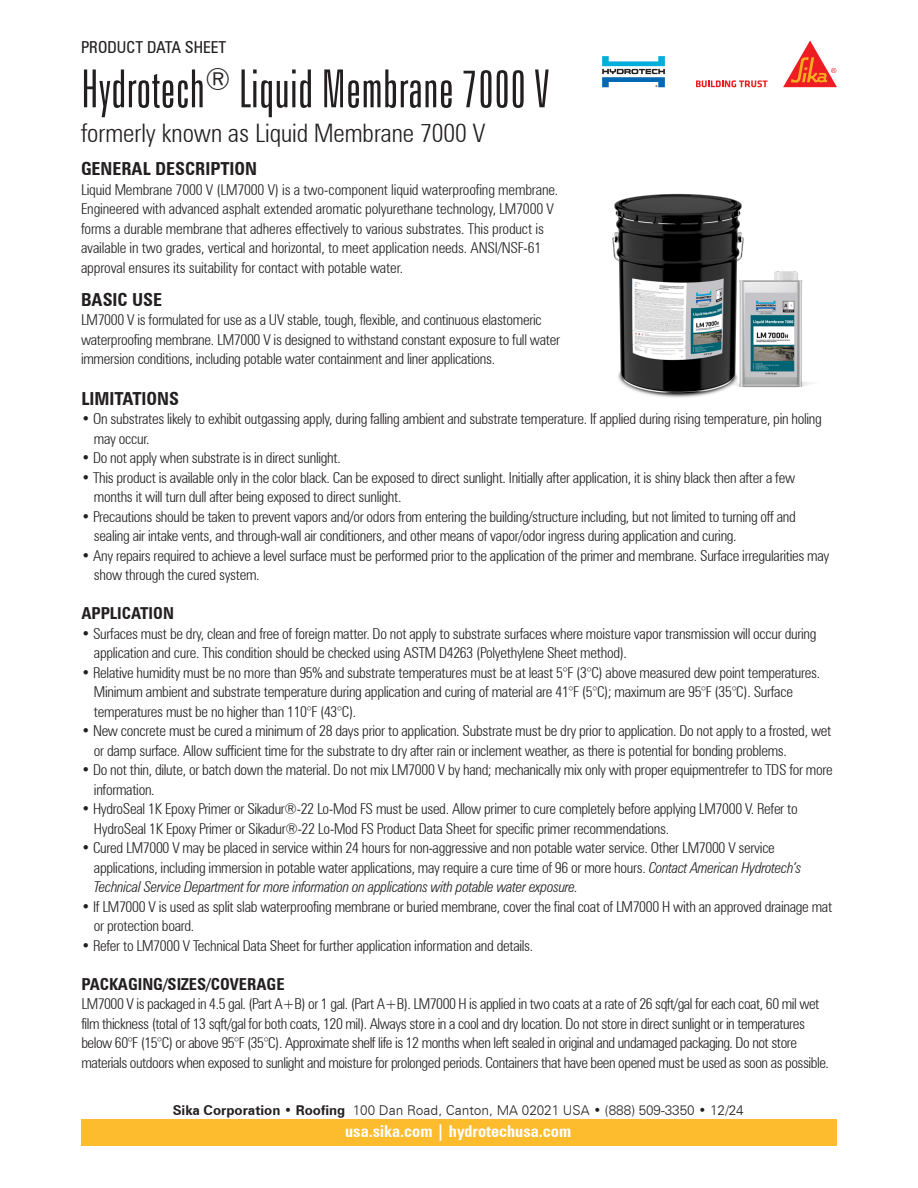
<style>
.page{position:relative;width:918px;height:1188px;background:#fff}
.page>*{position:absolute;margin:0;border:0;box-sizing:border-box;transform-origin:0 0}
.Headline{font:300 extra-condensed 52.5px "Zurich BT";color:#231f20}
.Headline-2{font:300 condensed 25.5px "Zurich BT";color:#231f20}
.SubHead{font:700 condensed 18px "Zurich BT";color:#231f20}
.Body_copy{font:700 condensed 16.5px "Zurich BT";color:#231f20}
.t1{font:700 condensed 16.5px "Zurich BT";color:#fff}
.t2{font:condensed 16.5px "Zurich BT";color:#231f20}
.Body_copy-2{font:300 condensed 15px/19.5px "Zurich BT";letter-spacing:-.02em;color:#231f20}
.SubHead-2{font:300 condensed 15px/19.5px "Zurich BT";letter-spacing:-.02em;color:#231f20}
.t3{font:300 13.5px "Zurich BT";color:#231f20}
.s1{font-style:italic}
.s2{font-weight:700}
</style>
<div class="page">
<div style="left:81px;top:1119px;width:756px;height:27px;background:#fdbb2e"></div>
<svg style="left:696px;top:80px;width:72px;height:7px"></svg>
<svg style="left:783px;top:40px;width:54px;height:47px"></svg>
<svg style="left:602px;top:56px;width:63px;height:31px"></svg>
<img style="left:612px;top:193px;width:199px;height:205px">
<p class="t2" style="left:81px;top:38px;width:147px">PRODUCT DATA SHEET</p>
<p class="Headline" style="left:81px;top:60px;width:470px">Hydrotech<sup>®</sup> Liquid Membrane 7000 V</p>
<p class="Headline-2" style="left:81px;top:117px;width:406px">formerly known as Liquid Membrane 7000 V</p>
<p class="SubHead" style="left:81px;top:158px;width:178px">GENERAL DESCRIPTION</p>
<p class="Body_copy-2" style="left:81px;top:179px;width:479px">Liquid Membrane 7000 V (LM7000 V) is a two-component liquid waterproofing membrane.<br>Engineered with advanced asphalt extended aromatic polyurethane technology, LM7000 V forms a durable membrane that adheres effectively to various substrates. This product is available in two grades, vertical and horizontal, to meet application needs. ANSI/NSF-61 approval ensures its suitability for contact with potable water.</p>
<p class="SubHead" style="left:81px;top:288px;width:83px">BASIC USE</p>
<p class="SubHead-2" style="left:81px;top:310px;width:481px">LM7000 V is formulated for use as a UV stable, tough, flexible, and continuous elastomeric waterproofing membrane. LM7000 V is designed to withstand constant exposure to full water immersion conditions, including potable water containment and liner applications.</p>
<p class="SubHead" style="left:81px;top:388px;width:99px">LIMITATIONS</p>
<p class="Body_copy-2" style="left:94px;top:409px;width:729px;text-indent:-13px">• On substrates likely to exhibit outgassing apply, during falling ambient and substrate temperature. If applied during rising temperature, pin holing may occur.</p>
<p class="Body_copy-2" style="left:81px;top:448px;width:261px">• Do not apply when substrate is in direct sunlight.</p>
<p class="Body_copy-2" style="left:94px;top:468px;width:703px;text-indent:-13px">• This product is available only in the color black. Can be exposed to direct sunlight. Initially after application, it is shiny black then after a few months it will turn dull after being exposed to direct sunlight.</p>
<p class="Body_copy-2" style="left:94px;top:507px;width:703px;text-indent:-13px">• Precautions should be taken to prevent vapors and/or odors from entering the building/structure including, but not limited to turning off and sealing air intake vents, and through-wall air conditioners, and other means of vapor/odor ingress during application and curing.</p>
<p class="Body_copy-2" style="left:94px;top:546px;width:737px;text-indent:-13px">• Any repairs required to achieve a level surface must be performed prior to the application of the primer and membrane. Surface irregularities may show through the cured system.</p>
<p class="Body_copy" style="left:81px;top:604px;width:94px">APPLICATION</p>
<p class="Body_copy-2" style="left:94px;top:624px;width:724px;text-indent:-13px">• Surfaces must be dry, clean and free of foreign matter. Do not apply to substrate surfaces where moisture vapor transmission will occur during application and cure. This condition should be checked using ASTM D4263 (Polyethylene Sheet method).</p>
<p class="Body_copy-2" style="left:94px;top:663px;width:728px;text-indent:-13px">• Relative humidity must be no more than 95% and substrate temperatures must be at least 5°F (3°C) above measured dew point temperatures.<br>Minimum ambient and substrate temperature during application and curing of material are 41°F (5°C); maximum are 95°F (35°C). Surface temperatures must be no higher than 110°F (43°C).</p>
<p class="Body_copy-2" style="left:94px;top:721px;width:739px;text-indent:-13px">• New concrete must be cured a minimum of 28 days prior to application. Substrate must be dry prior to application. Do not apply to a frosted, wet or damp surface. Allow sufficient time for the substrate to dry after rain or inclement weather, as there is potential for bonding problems.</p>
<p class="Body_copy-2" style="left:94px;top:760px;width:740px;text-indent:-13px">• Do not thin, dilute, or batch down the material. Do not mix LM7000 V by hand; mechanically mix only with proper equipmentrefer to TDS for more information.</p>
<p class="Body_copy-2" style="left:94px;top:799px;width:705px;text-indent:-13px">• HydroSeal 1K Epoxy Primer or Sikadur®-22 Lo-Mod FS must be used. Allow primer to cure completely before applying LM7000 V. Refer to<br>HydroSeal 1K Epoxy Primer or Sikadur®-22 Lo-Mod FS Product Data Sheet for specific primer recommendations.</p>
<p class="Body_copy-2" style="left:94px;top:838px;width:709px;text-indent:-13px">• Cured LM7000 V may be placed in service within 24 hours for non-aggressive and non potable water service. Other LM7000 V service applications, including immersion in potable water applications, may require a cure time of 96 or more hours. <span class="s1">Contact American Hydrotech’s<br>Technical Service Department for more information on applications with potable water exposure.</span></p>
<p class="Body_copy-2" style="left:94px;top:897px;width:740px;text-indent:-13px">• If LM7000 V is used as split slab waterproofing membrane or buried membrane, cover the final coat of LM7000 H with an approved drainage mat or protection board.</p>
<p class="Body_copy-2" style="left:81px;top:936px;width:453px">• Refer to LM7000 V Technical Data Sheet for further application information and details.</p>
<p class="Body_copy" style="left:81px;top:974px;width:205px">PACKAGING/SIZES/COVERAGE</p>
<p class="Body_copy-2" style="left:81px;top:994px;width:749px">LM7000 V is packaged in 4.5 gal. (Part A+B) or 1 gal. (Part A+B). LM7000 H is applied in two coats at a rate of 26 sqft/gal for each coat, 60 mil wet film thickness (total of 13 sqft/gal for both coats, 120 mil). Always store in a cool and dry location. Do not store in direct sunlight or in temperatures below 60°F (15°C) or above 95°F (35°C). Approximate shelf life is 12 months when left sealed in original and undamaged packaging. Do not store materials outdoors when exposed to sunlight and moisture for prolonged periods. Containers that have been opened must be used as soon as possible.</p>
<p class="t3" style="left:173px;top:1102px;width:573px"><span class="s2">Sika Corporation</span> • <span class="s2">Roofing</span> 100 Dan Road, Canton, MA 02021 USA • (888) 509-3350 • 12/24</p>
<p class="t1" style="left:345px;top:1121px;width:228px">usa.sika.com | hydrotechusa.com</p>
</div>
